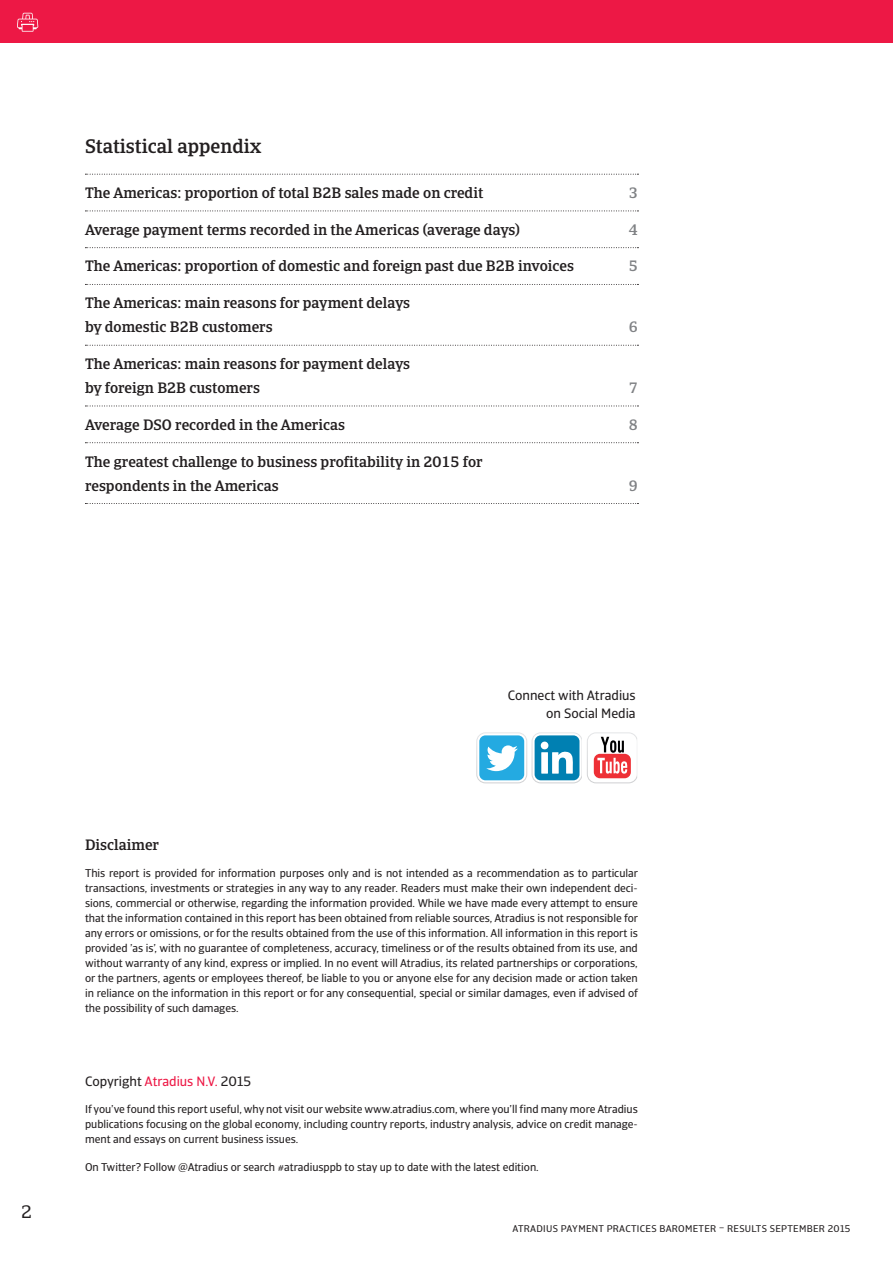
<style>
.page{position:relative;width:893px;height:1263px;background:#fff}
.page>*{position:absolute;margin:0;border:0;box-sizing:border-box;transform-origin:0 0}
.t1{font:500 19.5px "Catalana";color:#231f20}
.t2{font:18px "Catalana";color:#231f20}
.t3{font:500 15px/24px "Catalana";color:#231f20}
.t4{font:500 15px "Catalana";color:#808285}
.t5{font:13.5px/18px "Catalana Sans";color:#231f20;text-align:right}
.t6{font:11.25px/15px "Catalana Sans";color:#231f20;text-align:justify}
.t7{font:9.75px "Catalana Sans";letter-spacing:.03em;color:#231f20}
.s1{color:#ed1845}
</style>
<div class="page">
<div style="left:0;top:0;width:893px;height:43px;background:#ed1845"></div>
<svg style="left:17px;top:13px;width:21px;height:19px"></svg>
<svg style="left:85px;top:174px;width:553px;height:1px"></svg>
<svg style="left:85px;top:211px;width:553px;height:1px"></svg>
<svg style="left:85px;top:247px;width:553px;height:1px"></svg>
<svg style="left:85px;top:284px;width:553px;height:1px"></svg>
<svg style="left:85px;top:345px;width:553px;height:1px"></svg>
<svg style="left:85px;top:406px;width:553px;height:1px"></svg>
<svg style="left:85px;top:442px;width:553px;height:1px"></svg>
<svg style="left:85px;top:503px;width:553px;height:1px"></svg>
<svg style="left:476px;top:732px;width:161px;height:51px"></svg>
<h1 class="t1" style="left:85px;top:134px;width:178px">Statistical appendix</h1>
<h3 class="t3" style="left:85px;top:181px;width:400px">The Americas: proportion of total B2B sales made on credit</h3>
<h3 class="t4" style="left:629px;top:184px;width:10px">3</h3>
<h3 class="t3" style="left:85px;top:218px;width:437px">Average payment terms recorded in the Americas (average days)</h3>
<h3 class="t4" style="left:629px;top:220px;width:10px">4</h3>
<h3 class="t3" style="left:85px;top:254px;width:490px">The Americas: proportion of domestic and foreign past due B2B invoices</h3>
<h3 class="t4" style="left:629px;top:257px;width:10px">5</h3>
<h3 class="t3" style="left:85px;top:291px;width:327px">The Americas: main reasons for payment delays by domestic B2B customers</h3>
<h3 class="t4" style="left:629px;top:318px;width:10px">6</h3>
<h3 class="t3" style="left:85px;top:352px;width:327px">The Americas: main reasons for payment delays by foreign B2B customers</h3>
<h3 class="t4" style="left:629px;top:379px;width:10px">7</h3>
<h3 class="t3" style="left:85px;top:413px;width:261px">Average DSO recorded in the Americas</h3>
<h3 class="t4" style="left:629px;top:415px;width:10px">8</h3>
<h3 class="t3" style="left:85px;top:449px;width:399px">The greatest challenge to business profitability in 2015 for respondents in the Americas</h3>
<h3 class="t4" style="left:629px;top:476px;width:10px">9</h3>
<h2 class="t2" style="left:21px;top:1201px;width:12px">2</h2>
<p class="t5" style="left:508px;top:687px;width:129px">Connect with Atradius on Social Media</p>
<h3 class="t3" style="left:85px;top:833px;width:75px">Disclaimer</h3>
<p class="t6" style="left:85px;top:866px;width:554px">This report is provided for information purposes only and is not intended as a recommendation as to particular transactions, investments or strategies in any way to any reader. Readers must make their own independent deci&shy;sions, commercial or otherwise, regarding the information provided. While we have made every attempt to ensure that the information contained in this report has been obtained from reliable sources, Atradius is not responsible for any errors or omissions, or for the results obtained from the use of this information. All information in this report is provided ’as is’, with no guarantee of completeness, accuracy, timeliness or of the results obtained from its use, and without warranty of any kind, express or implied. In no event will Atradius, its related partnerships or corporations, or the partners, agents or employees thereof, be liable to you or anyone else for any decision made or action taken in reliance on the information in this report or for any consequential, special or similar damages, even if advised of the possibility of such damages.</p>
<p class="t5" style="left:85px;top:1072px;width:168px">Copyright <span class="s1">Atradius N.V.</span> 2015</p>
<p class="t6" style="left:85px;top:1102px;width:554px">If you’ve found this report useful, why not visit our website www.atradius.com, where you’ll find many more Atradius publications focusing on the global economy, including country reports, industry analysis, advice on credit manage&shy;ment and essays on current business issues.</p>
<p class="t6" style="left:85px;top:1160px;width:455px">On Twitter? Follow @Atradius or search #atradiusppb to stay up to date with the latest edition.</p>
<p class="t7" style="left:512px;top:1223px;width:340px">ATRADIUS PAYMENT PRACTICES BAROMETER – RESULTS SEPTEMBER 2015</p>
</div>
